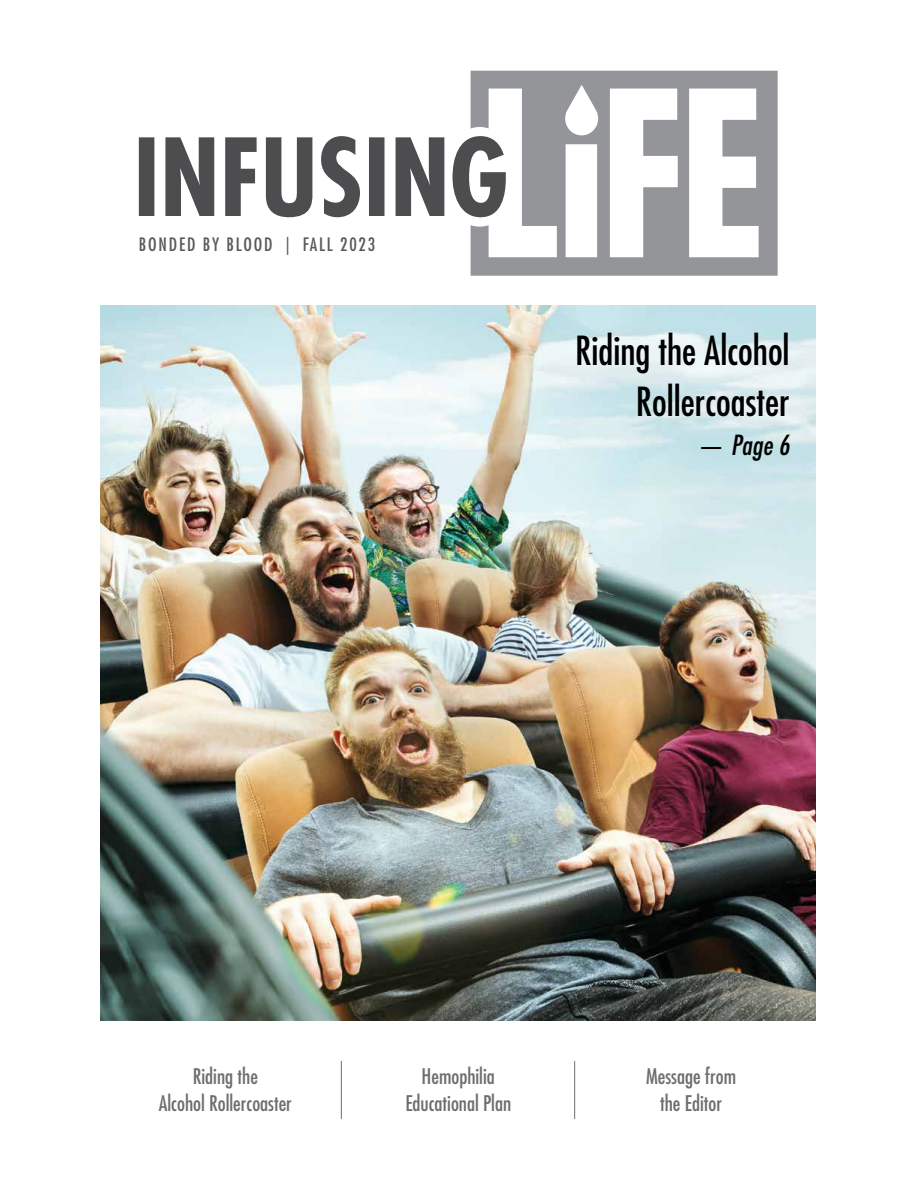
<style>
.page{position:relative;width:918px;height:1188px;background:#fff}
.page>*{position:absolute;margin:0;border:0;box-sizing:border-box;transform-origin:0 0}
.t1{font:condensed 39px/51px "Futura Std";color:#000;text-align:right}
.t2{font:italic condensed 27px "Futura Std";color:#000}
.t3{font:condensed 21px/27px "Futura Std";color:#6d6e71;text-align:center}
.t4{font:condensed 18px "Futura Std";letter-spacing:.1em;color:#58595b}
.s1{font-style:normal}
</style>
<div class="page">
<img style="left:100px;top:305px;width:716px;height:716px">
<svg style="left:471px;top:71px;width:307px;height:205px;fill:#939598"></svg>
<svg style="left:139px;top:136px;width:367px;height:81px"></svg>
<hr style="left:341px;top:1061px;width:1px;height:58px;background:#6d6e71">
<hr style="left:574px;top:1061px;width:1px;height:58px;background:#6d6e71">
<p class="t4" style="left:139px;top:234px;width:238px">BONDED BY BLOOD | FALL 2023</p>
<h1 class="t1" style="left:575px;top:325px;width:216px">Riding the Alcohol<br>Rollercoaster</h1>
<p class="t2" style="left:698px;top:429px;width:93px"><span class="s1">—</span> Page 6</p>
<p class="t3" style="left:159px;top:1063px;width:135px">Riding the<br>Alcohol Rollercoaster</p>
<p class="t3" style="left:405px;top:1063px;width:107px">Hemophilia<br>Educational Plan</p>
<p class="t3" style="left:646px;top:1063px;width:91px">Message from the Editor</p>
</div>
